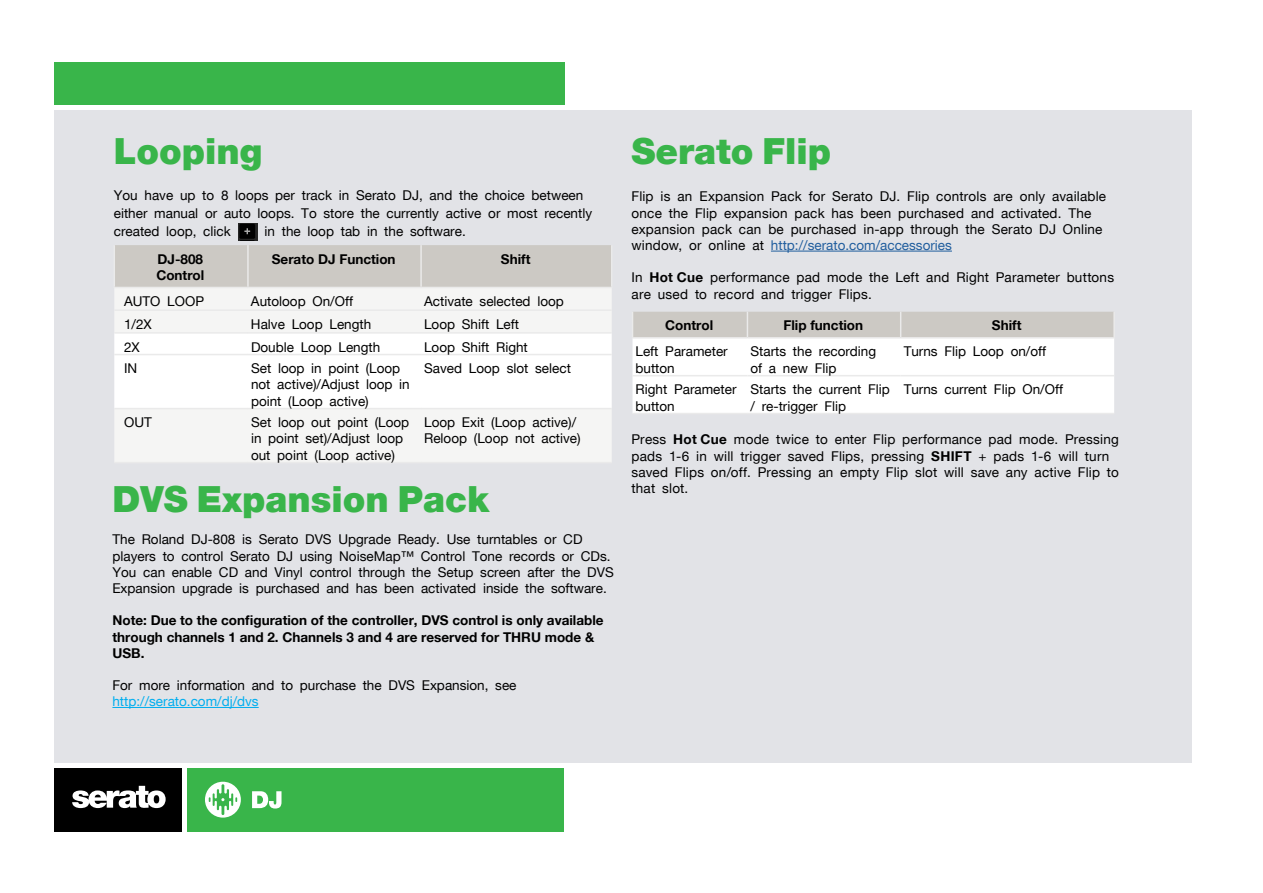
<style>
.page{position:relative;width:1263px;height:893px;background:#fff}
.page>*{position:absolute;margin:0;border:0;box-sizing:border-box;transform-origin:0 0}
.t1{font:900 36px "Serato";color:#39b54a}
.t2{font:13.5px/16.2px "Serato";color:#000}
.t3{font:700 13.5px/16.2px "Serato";color:#000}
.t4{font:13.5px "Serato";color:#00aeef}
.s1{color:#215e9e}
.s2{font-weight:700}
</style>
<div class="page">
<div style="left:54px;top:110px;width:1137px;height:652px;background:#e2e3e7"></div>
<div style="left:54px;top:62px;width:510px;height:42px;background:#39b54a"></div>
<div style="left:187px;top:768px;width:377px;height:63px;background:#39b54a"></div>
<div style="left:54px;top:768px;width:128px;height:63px;background:#000"></div>
<svg style="left:72px;top:786px;width:94px;height:22px"></svg>
<svg style="left:252px;top:791px;width:29px;height:17px"></svg>
<svg style="left:205px;top:782px;width:36px;height:36px"></svg>
<div style="left:115px;top:245px;width:496px;height:42px;background:#ccc9c4"></div>
<div style="left:114px;top:288px;width:498px;height:174px;background:#f5f5f4"></div>
<div style="left:114px;top:334px;width:498px;height:74px;background:#fff"></div>
<hr style="left:114px;top:245px;width:1px;height:42px;background:#eaeaea">
<hr style="left:247px;top:245px;width:2px;height:42px;background:#eaeaea">
<hr style="left:420px;top:245px;width:2px;height:42px;background:#eaeaea">
<hr style="left:611px;top:245px;width:1px;height:42px;background:#eaeaea">
<hr style="left:114px;top:287px;width:134px;height:1px;background:#eaeaea">
<hr style="left:248px;top:287px;width:173px;height:1px;background:#eaeaea">
<hr style="left:421px;top:287px;width:191px;height:1px;background:#eaeaea">
<hr style="left:114px;top:309px;width:134px;height:2px;background:#eaeaea">
<hr style="left:248px;top:309px;width:173px;height:2px;background:#eaeaea">
<hr style="left:421px;top:309px;width:191px;height:2px;background:#eaeaea">
<hr style="left:114px;top:332px;width:134px;height:2px;background:#eaeaea">
<hr style="left:248px;top:332px;width:173px;height:2px;background:#eaeaea">
<hr style="left:421px;top:332px;width:191px;height:2px;background:#eaeaea">
<hr style="left:114px;top:354px;width:134px;height:1px;background:#eaeaea">
<hr style="left:248px;top:354px;width:173px;height:1px;background:#eaeaea">
<hr style="left:421px;top:354px;width:191px;height:1px;background:#eaeaea">
<hr style="left:114px;top:408px;width:134px;height:1px;background:#eaeaea">
<hr style="left:248px;top:408px;width:173px;height:1px;background:#eaeaea">
<hr style="left:421px;top:408px;width:191px;height:1px;background:#eaeaea">
<hr style="left:114px;top:462px;width:134px;height:1px;background:#eaeaea">
<hr style="left:248px;top:462px;width:173px;height:1px;background:#eaeaea">
<hr style="left:421px;top:462px;width:191px;height:1px;background:#eaeaea">
<img style="left:238px;top:224px;width:20px;height:17px">
<hr style="left:771px;top:251px;width:181px;height:1px;background:#215e9e">
<svg style="left:632px;top:312px;width:482px;height:101px;background:#f1f1ef"></svg>
<hr style="left:1113px;top:312px;width:2px;height:25px;background:#eaeaea">
<hr style="left:632px;top:337px;width:115px;height:2px;background:#eaeaea">
<hr style="left:747px;top:337px;width:154px;height:2px;background:#eaeaea">
<hr style="left:901px;top:337px;width:214px;height:2px;background:#eaeaea">
<hr style="left:632px;top:375px;width:115px;height:1px;background:#eaeaea">
<hr style="left:747px;top:375px;width:154px;height:1px;background:#eaeaea">
<hr style="left:901px;top:375px;width:213px;height:1px;background:#eaeaea">
<hr style="left:632px;top:413px;width:115px;height:1px;background:#eaeaea">
<hr style="left:747px;top:413px;width:154px;height:1px;background:#eaeaea">
<hr style="left:901px;top:413px;width:213px;height:1px;background:#eaeaea">
<hr style="left:112px;top:707px;width:147px;height:1px;background:#00aeef">
<h1 class="t1" style="left:114px;top:129px;width:150px">Looping</h1>
<p class="t2" style="left:114px;top:186px;width:480px;line-height:18px">You have up to 8 loops per track in Serato DJ, and the choice between either manual or auto loops. To store the currently active or most recently created loop, click</p>
<p class="t2" style="left:264px;top:223px;width:203px">in the loop tab in the software.</p>
<p class="t3" style="left:156px;top:251px;width:49px">DJ-808<br>Control</p>
<p class="t3" style="left:272px;top:251px;width:125px">Serato DJ Function</p>
<p class="t3" style="left:501px;top:251px;width:31px">Shift</p>
<p class="t2" style="left:124px;top:293px;width:82px">AUTO LOOP</p>
<p class="t2" style="left:251px;top:293px;width:104px">Autoloop On/Off</p>
<p class="t2" style="left:424px;top:293px;width:141px">Activate selected loop</p>
<p class="t2" style="left:124px;top:316px;width:29px">1/2X</p>
<p class="t2" style="left:251px;top:316px;width:122px">Halve Loop Length</p>
<p class="t2" style="left:424px;top:316px;width:97px">Loop Shift Left</p>
<p class="t2" style="left:124px;top:338px;width:17px">2X</p>
<p class="t2" style="left:251px;top:338px;width:131px">Double Loop Length</p>
<p class="t2" style="left:424px;top:338px;width:105px">Loop Shift Right</p>
<p class="t2" style="left:124px;top:360px;width:15px">IN</p>
<p class="t2" style="left:251px;top:360px;width:160px">Set loop in point (Loop not active)/Adjust loop in point (Loop active)</p>
<p class="t2" style="left:424px;top:360px;width:148px">Saved Loop slot select</p>
<p class="t2" style="left:124px;top:414px;width:29px">OUT</p>
<p class="t2" style="left:251px;top:414px;width:160px">Set loop out point (Loop in point set)/Adjust loop out point (Loop active)</p>
<p class="t2" style="left:424px;top:414px;width:158px">Loop Exit (Loop active)/<br>Reloop (Loop not active)</p>
<h1 class="t1" style="left:112px;top:478px;width:378px">DVS Expansion Pack</h1>
<p class="t2" style="left:112px;top:531px;width:503px">The Roland DJ-808 is Serato DVS Upgrade Ready. Use turntables or CD players to control Serato DJ using NoiseMap™ Control Tone records or CDs.<br>You can enable CD and Vinyl control through the Setup screen after the DVS Expansion upgrade is purchased and has been activated inside the software.</p>
<p class="t3" style="left:112px;top:612px;width:493px">Note: Due to the configuration of the controller, DVS control is only available through channels 1 and 2. Channels 3 and 4 are reserved for THRU mode &amp;<br>USB.</p>
<p class="t2" style="left:112px;top:677px;width:406px">For more information and to purchase the DVS Expansion, see</p>
<p class="t4" style="left:112px;top:694px;width:148px">http://serato.com/dj/dvs</p>
<h1 class="t1" style="left:631px;top:129px;width:201px">Serato Flip</h1>
<p class="t2" style="left:631px;top:188px;width:476px">Flip is an Expansion Pack for Serato DJ. Flip controls are only available once the Flip expansion pack has been purchased and activated. The expansion pack can be purchased in-app through the Serato DJ Online window, or online at <span class="s1">http://serato.com/accessories</span></p>
<p class="t2" style="left:631px;top:269px;width:484px">In <span class="s2">Hot Cue</span> performance pad mode the Left and Right Parameter buttons are used to record and trigger Flips.</p>
<p class="t3" style="left:665px;top:317px;width:49px">Control</p>
<p class="t3" style="left:783px;top:317px;width:81px">Flip function</p>
<p class="t3" style="left:992px;top:317px;width:31px">Shift</p>
<p class="t2" style="left:635px;top:343px;width:94px">Left Parameter button</p>
<p class="t2" style="left:750px;top:343px;width:127px">Starts the recording of a new Flip</p>
<p class="t2" style="left:904px;top:343px;width:144px">Turns Flip Loop on/off</p>
<p class="t2" style="left:635px;top:381px;width:103px">Right Parameter button</p>
<p class="t2" style="left:750px;top:381px;width:141px">Starts the current Flip / re-trigger Flip</p>
<p class="t2" style="left:904px;top:381px;width:161px">Turns current Flip On/Off</p>
<p class="t2" style="left:631px;top:431px;width:489px">Press <span class="s2">Hot Cue</span> mode twice to enter Flip performance pad mode. Pressing pads 1-6 in will trigger saved Flips, pressing <span class="s2">SHIFT</span> + pads 1-6 will turn saved Flips on/off. Pressing an empty Flip slot will save any active Flip to that slot.</p>
</div>
